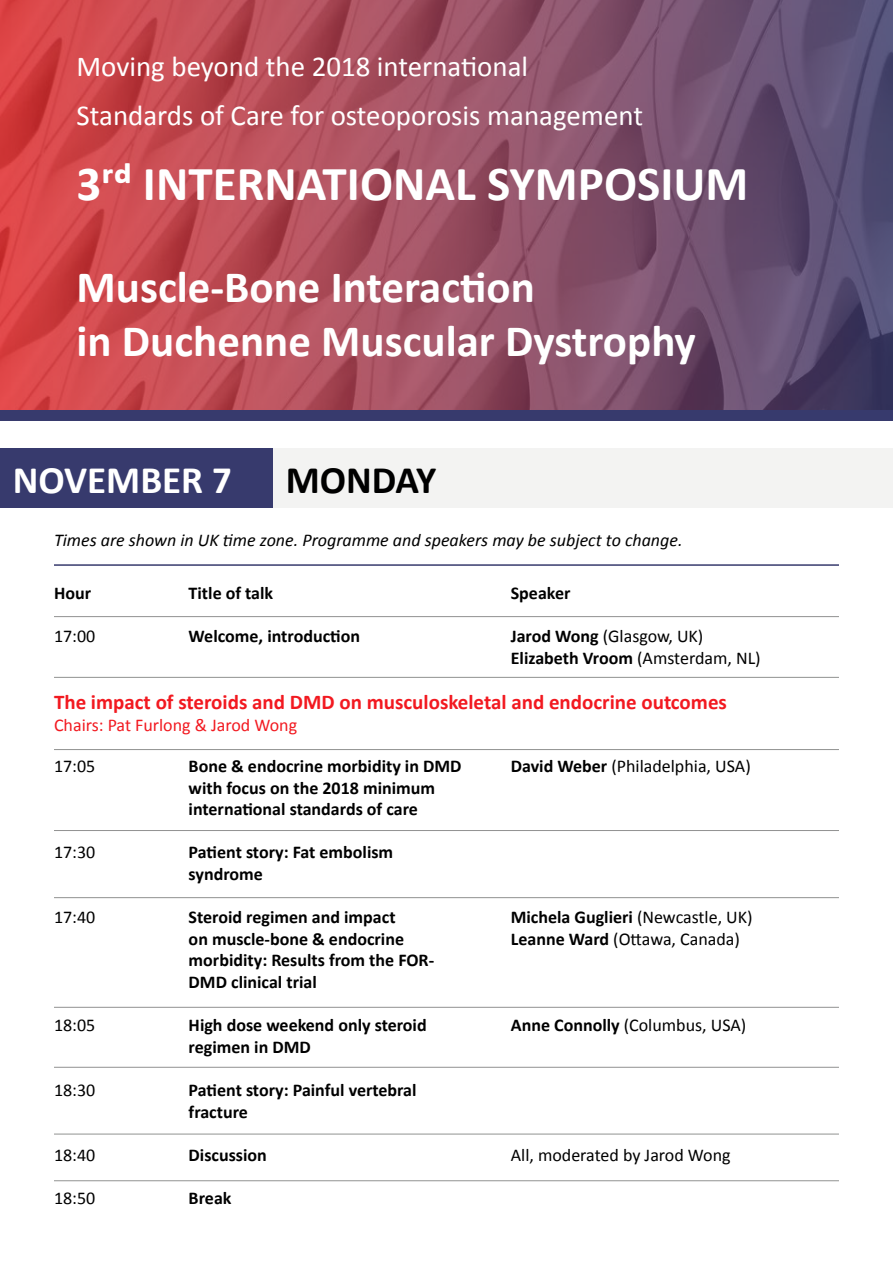
<style>
.page{position:relative;width:893px;height:1263px;background:#fff}
.page>*{position:absolute;margin:0;border:0;box-sizing:border-box;transform-origin:0 0}
.t1{font:700 49.05px "Calibri";color:#fff}
.t2{font:700 45px/54px "Calibri";color:#fff}
.t3{font:700 39px "Calibri";color:#fff}
.t4{font:700 39px "Calibri";color:#000}
.t5{font:28.95px/49.1px "Calibri";color:#fff}
.t6{font:700 21px "Calibri";color:#f21920}
.t7{font:700 18px/21.6px "Calibri";color:#000}
.t8{font:18px/21.6px "Calibri";color:#000}
.t9{font:italic 18px "Calibri";color:#000}
.t10{font:18px "Calibri";color:#f21920}
.s1{font-weight:700}
</style>
<div class="page">
<svg style="left:0;top:0;width:893px;height:410px;background:#994e61"></svg>
<div style="left:0;top:410px;width:893px;height:10px;background:#373a6d"></div>
<hr style="left:54px;top:616px;width:785px;height:1px;background:#919291">
<hr style="left:54px;top:677px;width:785px;height:1px;background:#919291">
<hr style="left:54px;top:1134px;width:785px;height:1px;background:#919291">
<hr style="left:54px;top:749px;width:785px;height:1px;background:#919291">
<hr style="left:54px;top:1180px;width:785px;height:1px;background:#919291">
<hr style="left:54px;top:830px;width:785px;height:1px;background:#919291">
<hr style="left:54px;top:897px;width:785px;height:1px;background:#919291">
<hr style="left:54px;top:1007px;width:785px;height:1px;background:#919291">
<hr style="left:54px;top:1067px;width:785px;height:1px;background:#919291">
<hr style="left:54px;top:564px;width:785px;height:2px;background:#373a6d">
<div style="left:0;top:449px;width:273px;height:59px;background:#373a6d"></div>
<div style="left:273px;top:449px;width:620px;height:59px;background:#f3f3f2"></div>
<h3 class="t5" style="left:77px;top:41px;width:568px">Moving beyond the 2018 international<br>Standards of Care for osteoporosis management</h3>
<h1 class="t1" style="left:77px;top:149px;width:673px">3rd INTERNATIONAL SYMPOSIUM</h1>
<h2 class="t2" style="left:77px;top:258px;width:621px">Muscle-Bone Interaction<br>in Duchenne Muscular Dystrophy</h2>
<h3 class="t3" style="left:13px;top:452px;width:221px">NOVEMBER 7</h3>
<h3 class="t4" style="left:286px;top:452px;width:152px">MONDAY</h3>
<p class="t9" style="left:54px;top:527px;width:630px">Times are shown in UK time zone. Programme and speakers may be subject to change.</p>
<p class="t7" style="left:54px;top:582px;width:39px">Hour</p>
<p class="t8" style="left:54px;top:625px;width:43px">17:00</p>
<p class="t7" style="left:189px;top:582px;width:86px">Title of talk</p>
<p class="t7" style="left:189px;top:625px;width:173px">Welcome, introduction</p>
<p class="t7" style="left:511px;top:582px;width:61px">Speaker</p>
<p class="t8" style="left:511px;top:625px;width:251px"><span class="s1">Jarod Wong</span> (Glasgow, UK)<br><span class="s1">Elizabeth Vroom</span> (Amsterdam, NL)</p>
<p class="t6" style="left:54px;top:687px;width:674px">The impact of steroids and DMD on musculoskeletal and endocrine outcomes</p>
<p class="t10" style="left:54px;top:712px;width:245px">Chairs: Pat Furlong &amp; Jarod Wong</p>
<p class="t8" style="left:54px;top:755px;width:43px">17:05</p>
<p class="t8" style="left:54px;top:841px;width:43px">17:30</p>
<p class="t8" style="left:54px;top:906px;width:43px">17:40</p>
<p class="t8" style="left:54px;top:1014px;width:43px">18:05</p>
<p class="t8" style="left:54px;top:1079px;width:43px">18:30</p>
<p class="t8" style="left:54px;top:1143px;width:43px">18:40</p>
<p class="t8" style="left:54px;top:1187px;width:43px">18:50</p>
<p class="t7" style="left:189px;top:754px;width:274px">Bone &amp; endocrine morbidity in DMD with focus on the 2018 minimum international standards of care</p>
<p class="t7" style="left:189px;top:841px;width:206px">Patient story: Fat embolism syndrome</p>
<p class="t7" style="left:189px;top:906px;width:247px">Steroid regimen and impact<br>on muscle-bone &amp; endocrine morbidity: Results from the FOR-<br>DMD clinical trial</p>
<p class="t7" style="left:189px;top:1014px;width:240px">High dose weekend only steroid regimen in DMD</p>
<p class="t7" style="left:189px;top:1078px;width:229px">Patient story: Painful vertebral fracture</p>
<p class="t7" style="left:189px;top:1143px;width:80px">Discussion</p>
<p class="t7" style="left:189px;top:1186px;width:44px">Break</p>
<p class="t8" style="left:511px;top:755px;width:241px"><span class="s1">David Weber</span> (Philadelphia, USA)</p>
<p class="t8" style="left:511px;top:906px;width:243px"><span class="s1">Michela Guglieri</span> (Newcastle, UK)<br><span class="s1">Leanne Ward</span> (Ottawa, Canada)</p>
<p class="t8" style="left:511px;top:1014px;width:237px"><span class="s1">Anne Connolly</span> (Columbus, USA)</p>
<p class="t8" style="left:511px;top:1143px;width:221px">All, moderated by Jarod Wong</p>
</div>
